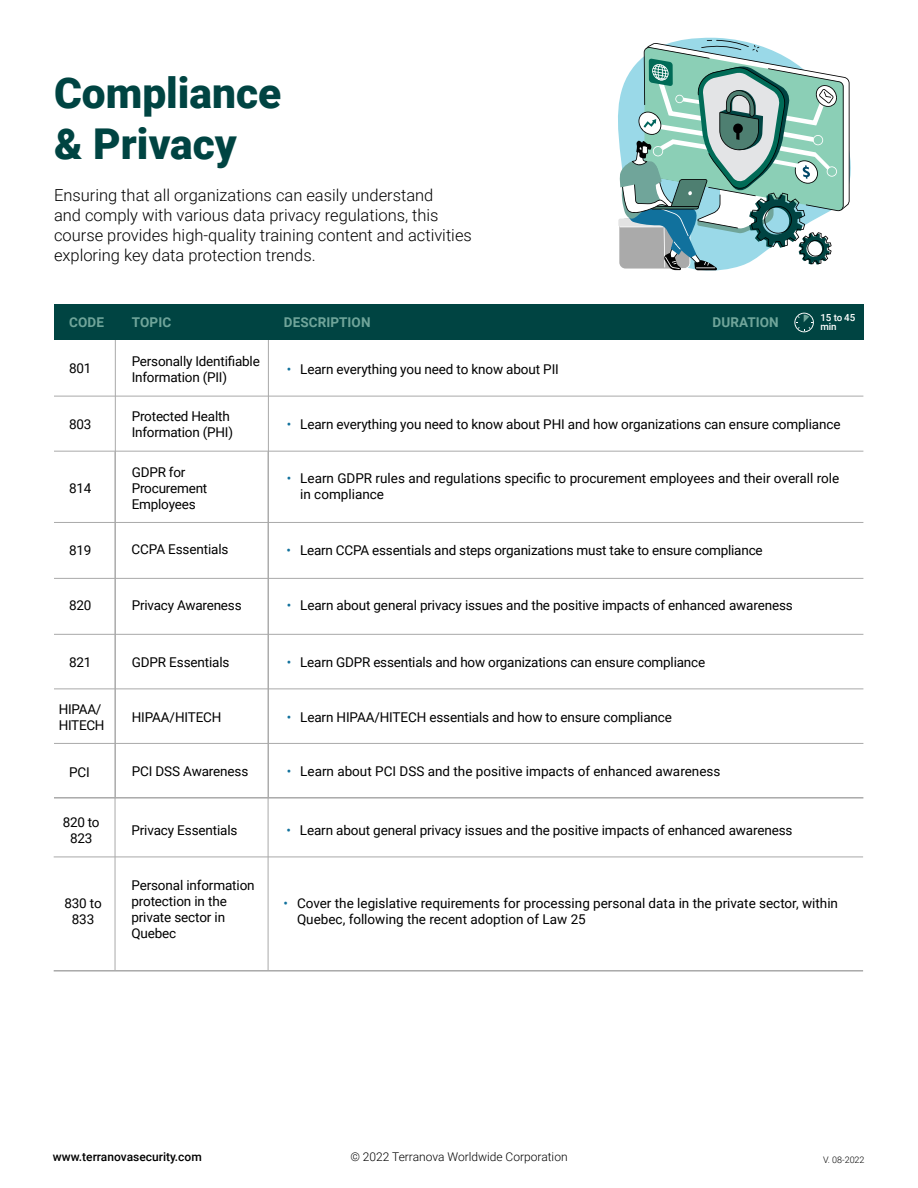
<style>
.page{position:relative;width:918px;height:1188px;background:#fff}
.page>*{position:absolute;margin:0;border:0;box-sizing:border-box;transform-origin:0 0}
.t1{font:900 42.45px/51px "Roboto";color:#004442}
.t2{font:300 16.5px/19.8px "Roboto";color:#000}
.t3{font:13.5px/16.2px "Roboto";letter-spacing:-.01em;color:#000}
.t4{font:700 13.5px "Roboto";letter-spacing:.005em;color:#70a59a}
.t5{font:300 12px "Roboto";color:#000}
.t6{font:500 12px "Roboto";color:#000}
.t7{font:500 9.75px/9px "Roboto";color:#fff}
.t8{font:300 9px "Roboto";color:#000}
.s1{color:#11719c}
</style>
<div class="page">
<hr style="left:115px;top:338px;width:1px;height:460px;background:#a9a9a9">
<hr style="left:268px;top:338px;width:1px;height:460px;background:#a9a9a9">
<hr style="left:54px;top:797px;width:809px;height:2px;background:#a9a9a9">
<hr style="left:54px;top:396px;width:809px;height:1px;background:#a9a9a9">
<hr style="left:54px;top:451px;width:809px;height:1px;background:#a9a9a9">
<hr style="left:54px;top:522px;width:809px;height:1px;background:#a9a9a9">
<hr style="left:54px;top:578px;width:809px;height:1px;background:#a9a9a9">
<hr style="left:54px;top:634px;width:809px;height:1px;background:#a9a9a9">
<hr style="left:54px;top:689px;width:809px;height:1px;background:#a9a9a9">
<hr style="left:54px;top:743px;width:809px;height:1px;background:#a9a9a9">
<div style="left:54px;top:304px;width:810px;height:36px;background:#004442"></div>
<div style="left:618px;top:219px;width:73px;height:8px;background:#ededed;border-radius:2px"></div>
<svg style="left:619px;top:40px;width:231px;height:230px"></svg>
<svg style="left:794px;top:313px;width:20px;height:19px"></svg>
<hr style="left:115px;top:452px;width:1px;height:518px;background:#a9a9a9">
<hr style="left:268px;top:452px;width:1px;height:518px;background:#a9a9a9">
<hr style="left:54px;top:970px;width:809px;height:2px;background:#a9a9a9">
<hr style="left:54px;top:857px;width:809px;height:1px;background:#a9a9a9">
<h1 class="t1" style="left:54px;top:66px;width:229px">Compliance &amp; Privacy</h1>
<p class="t2" style="left:54px;top:185px;width:419px">Ensuring that all organizations can easily understand<br>and comply with various data privacy regulations, this course provides high-quality training content and activities exploring key data protection trends.</p>
<p class="t4" style="left:69px;top:312px;width:36px">CODE</p>
<p class="t4" style="left:132px;top:312px;width:41px">TOPIC</p>
<p class="t4" style="left:284px;top:312px;width:88px">DESCRIPTION</p>
<p class="t3" style="left:132px;top:352px;width:130px">Personally Identifiable<br>Information (PII)</p>
<p class="t3" style="left:69px;top:359px;width:24px">801</p>
<p class="t3" style="left:287px;top:360px;width:274px"><span class="s1">•</span> Learn everything you need to know about PII</p>
<p class="t4" style="left:713px;top:313px;width:68px">DURATION</p>
<p class="t7" style="left:820px;top:313px;width:36px">15 to 45 min</p>
<p class="t3" style="left:132px;top:407px;width:103px">Protected Health<br>Information (PHI)</p>
<p class="t3" style="left:69px;top:415px;width:24px">803</p>
<p class="t3" style="left:287px;top:415px;width:555px"><span class="s1">•</span> Learn everything you need to know about PHI and how organizations can ensure compliance</p>
<p class="t3" style="left:69px;top:479px;width:24px">814</p>
<p class="t3" style="left:132px;top:464px;width:77px">GDPR for<br>Procurement<br>Employees</p>
<p class="t3" style="left:300px;top:470px;width:541px;text-indent:-14px"><span class="s1">•</span> Learn GDPR rules and regulations specific to procurement employees and their overall role in compliance</p>
<p class="t3" style="left:69px;top:541px;width:24px">819</p>
<p class="t3" style="left:132px;top:541px;width:98px">CCPA Essentials</p>
<p class="t3" style="left:287px;top:541px;width:478px"><span class="s1">•</span> Learn CCPA essentials and steps organizations must take to ensure compliance</p>
<p class="t3" style="left:69px;top:596px;width:24px">820</p>
<p class="t3" style="left:132px;top:596px;width:111px">Privacy Awareness</p>
<p class="t3" style="left:287px;top:597px;width:508px"><span class="s1">•</span> Learn about general privacy issues and the positive impacts of enhanced awareness</p>
<p class="t3" style="left:69px;top:654px;width:24px">821</p>
<p class="t3" style="left:132px;top:654px;width:99px">GDPR Essentials</p>
<p class="t3" style="left:287px;top:654px;width:420px"><span class="s1">•</span> Learn GDPR essentials and how organizations can ensure compliance</p>
<p class="t3" style="left:59px;top:700px;width:47px">HIPAA/<br>HITECH</p>
<p class="t3" style="left:132px;top:709px;width:91px">HIPAA/HITECH</p>
<p class="t3" style="left:287px;top:709px;width:387px"><span class="s1">•</span> Learn HIPAA/HITECH essentials and how to ensure compliance</p>
<p class="t3" style="left:69px;top:764px;width:22px">PCI</p>
<p class="t3" style="left:132px;top:763px;width:118px">PCI DSS Awareness</p>
<p class="t3" style="left:287px;top:763px;width:435px"><span class="s1">•</span> Learn about PCI DSS and the positive impacts of enhanced awareness</p>
<p class="t3" style="left:63px;top:814px;width:38px;text-align:center">820 to<br>823</p>
<p class="t3" style="left:64px;top:894px;width:39px;text-align:center">830 to<br>833</p>
<p class="t3" style="left:131px;top:822px;width:108px">Privacy Essentials</p>
<p class="t3" style="left:286px;top:822px;width:508px"><span class="s1">•</span> Learn about general privacy issues and the positive impacts of enhanced awareness</p>
<p class="t3" style="left:131px;top:876px;width:125px">Personal information protection in the private sector in<br>Quebec</p>
<p class="t3" style="left:297px;top:894px;width:543px;text-indent:-14px"><span class="s1">•</span> Cover the legislative requirements for processing personal data in the private sector, within<br>Quebec, following the recent adoption of Law 25</p>
<p class="t6" style="left:53px;top:1149px;width:150px">www.terranovasecurity.com</p>
<p class="t5" style="left:350px;top:1149px;width:219px">© 2022 Terranova Worldwide Corporation</p>
<p class="t8" style="left:823px;top:1153px;width:43px">V. 08-2022</p>
</div>
